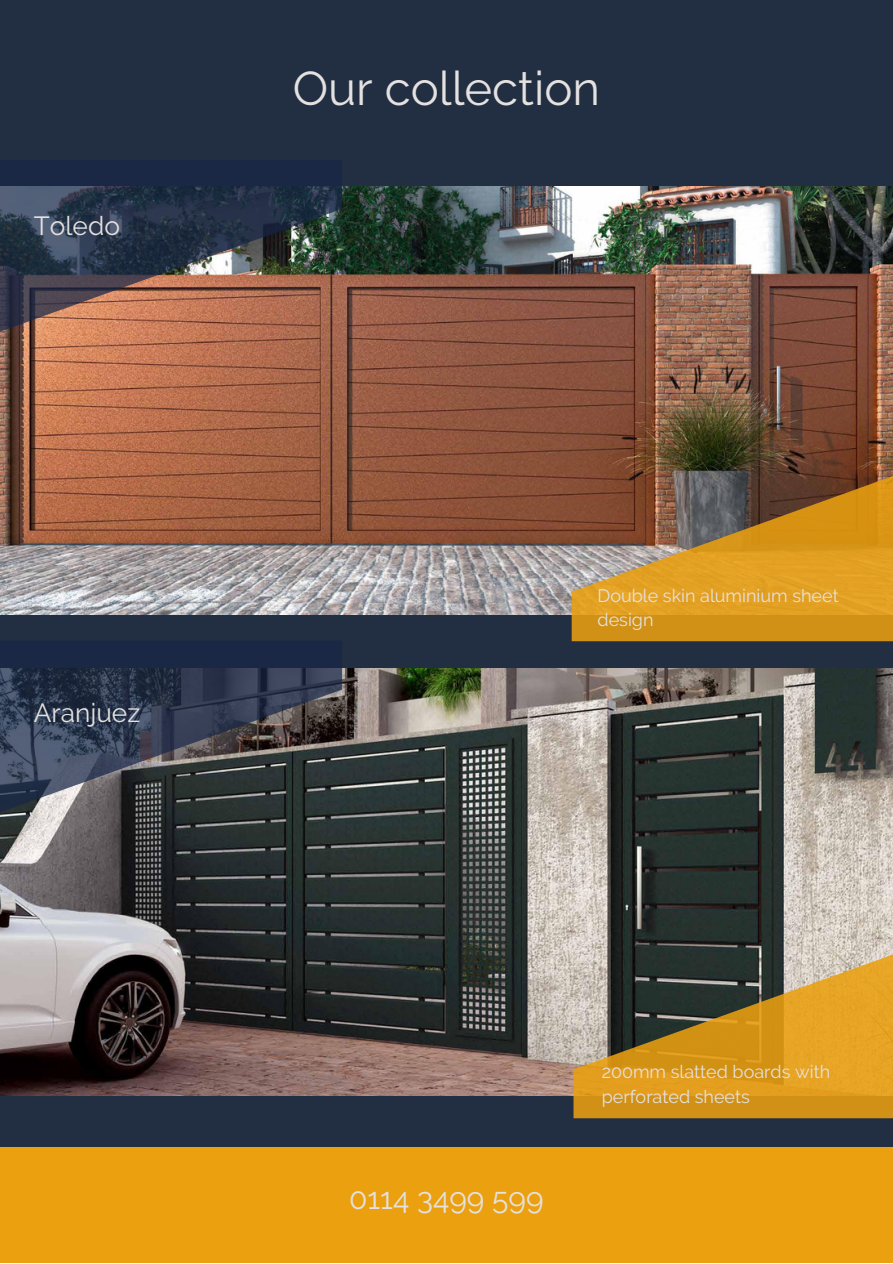
<style>
.page{position:relative;width:893px;height:1264px;background:#fff}
.page>*{position:absolute;margin:0;border:0;box-sizing:border-box;transform-origin:0 0}
.t1{font:47.25px "Raleway";color:#e4e1e0}
.t2{font:30px "Raleway";color:#e4e1e0}
.t3{font:26.25px "Raleway";color:#e4e1e0}
.t4{font:18px/24.8px "Raleway";color:#e4e1e0}
</style>
<div class="page">
<div style="left:0;top:0;width:892px;height:1262px;background:#222f42"></div>
<img style="left:0;top:187px;width:892px;height:427px">
<img style="left:0;top:668px;width:892px;height:427px">
<div style="left:0;top:1146px;width:892px;height:116px;background:#eba010"></div>
<img style="left:571px;top:426px;width:321px;height:215px">
<svg style="left:573px;top:905px;width:319px;height:213px;background:#a38341"></svg>
<img style="left:0;top:186px;width:342px;height:186px">
<svg style="left:0;top:668px;width:342px;height:185px"></svg>
<h3 class="t3" style="left:34px;top:210px;width:88px">Toledo</h3>
<h3 class="t3" style="left:34px;top:697px;width:108px">Aranjuez</h3>
<h1 class="t1" style="left:292px;top:61px;width:309px">Our collection</h1>
<p class="t4" style="left:597px;top:582px;width:243px">Double skin aluminium sheet design</p>
<h2 class="t2" style="left:349px;top:1180px;width:196px">0114 3499 599</h2>
<p class="t4" style="left:601px;top:1059px;width:230px">200mm slatted boards with perforated sheets</p>
</div>
